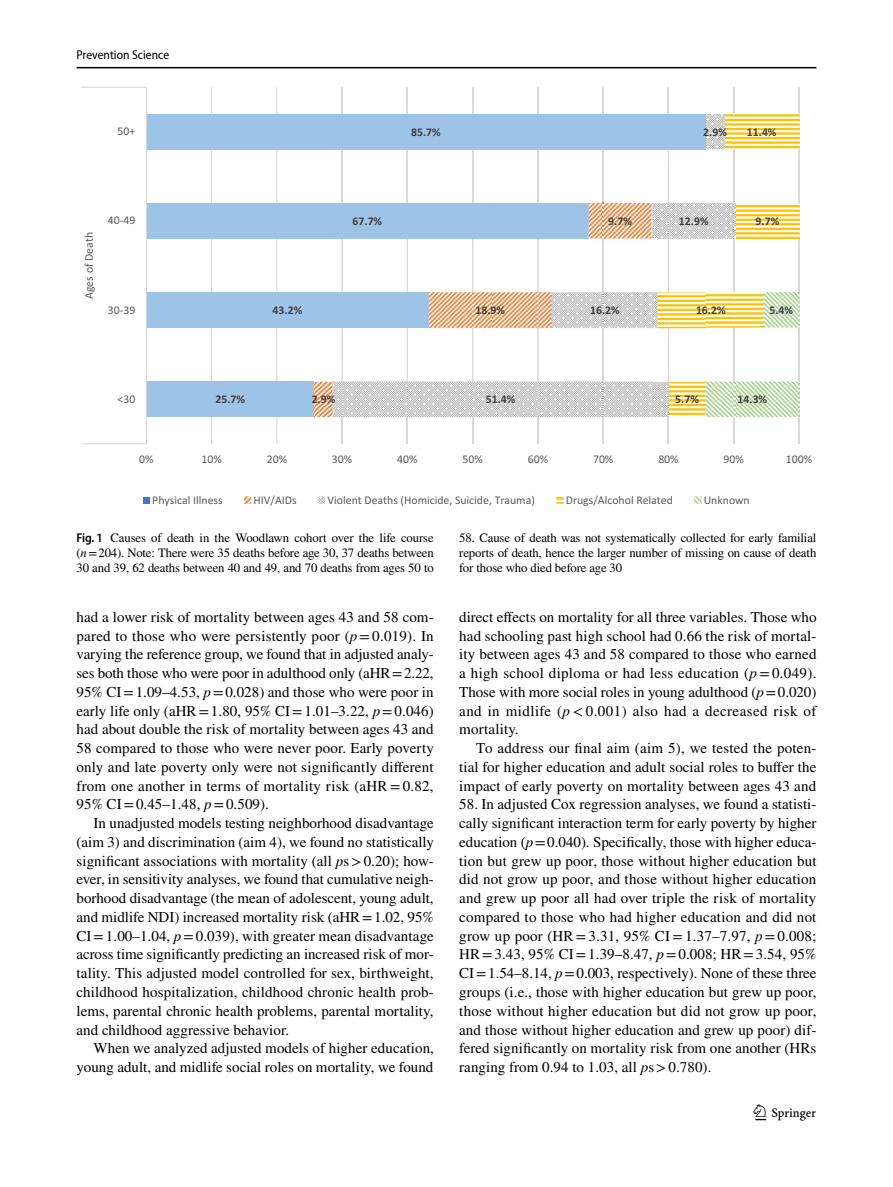
<style>
.page{position:relative;width:893px;height:1187px;background:#fff}
.page>*{position:absolute;margin:0;border:0;box-sizing:border-box;transform-origin:0 0}
.t1{font:22.5px "Springnew Regular 3";color:#000}
.t2{font:15px/18.8px "STIX";letter-spacing:.005em;color:#000;text-align:justify}
.t3{font:12.75px/15px "STIX";letter-spacing:-.01em;color:#000;text-align:justify}
.t4{font:semi-condensed 12.75px "Myriad Pro";color:#000}
.t5{font:11.7px "Calibri";color:#595959}
.t6{font:700 11.7px "Calibri";color:#404040}
.s1{font-family:"Myriad Pro";font-weight:600;font-stretch:semi-condensed}
.s2{font-style:italic}
</style>
<div class="page">
<hr style="left:77px;top:67px;width:739px;height:1px;background:#000">
<hr style="left:211px;top:87px;width:1px;height:357px;background:#d9d9d9">
<hr style="left:276px;top:87px;width:1px;height:357px;background:#d9d9d9">
<hr style="left:342px;top:87px;width:1px;height:357px;background:#d9d9d9">
<hr style="left:407px;top:87px;width:1px;height:357px;background:#d9d9d9">
<hr style="left:472px;top:87px;width:1px;height:357px;background:#d9d9d9">
<hr style="left:537px;top:87px;width:1px;height:357px;background:#d9d9d9">
<hr style="left:603px;top:87px;width:1px;height:357px;background:#d9d9d9">
<hr style="left:668px;top:87px;width:1px;height:357px;background:#d9d9d9">
<hr style="left:733px;top:87px;width:1px;height:357px;background:#d9d9d9">
<hr style="left:798px;top:87px;width:2px;height:357px;background:#d9d9d9">
<div style="left:146px;top:381px;width:168px;height:36px;background:#9dc3e6"></div>
<div style="left:146px;top:292px;width:283px;height:36px;background:#9dc3e6"></div>
<div style="left:146px;top:203px;width:442px;height:36px;background:#9dc3e6"></div>
<div style="left:146px;top:114px;width:560px;height:36px;background:#9dc3e6"></div>
<img style="left:315px;top:203px;width:296px;height:214px">
<img style="left:314px;top:381px;width:1px;height:36px">
<img style="left:315px;top:292px;width:114px;height:36px">
<img style="left:315px;top:203px;width:273px;height:36px">
<img style="left:341px;top:149px;width:317px;height:54px">
<img style="left:611px;top:203px;width:47px;height:214px">
<img style="left:342px;top:150px;width:1px;height:267px">
<img style="left:407px;top:150px;width:1px;height:267px">
<img style="left:472px;top:150px;width:1px;height:267px">
<img style="left:537px;top:150px;width:1px;height:267px">
<img style="left:603px;top:150px;width:1px;height:267px">
<img style="left:736px;top:114px;width:63px;height:126px">
<img style="left:658px;top:114px;width:78px;height:303px">
<img style="left:668px;top:150px;width:1px;height:267px">
<img style="left:733px;top:114px;width:1px;height:178px">
<img style="left:658px;top:114px;width:48px;height:36px">
<img style="left:736px;top:292px;width:63px;height:125px">
<img style="left:706px;top:292px;width:30px;height:125px">
<hr style="left:146px;top:87px;width:1px;height:357px;background:#d9d9d9">
<hr style="left:107px;top:443px;width:39px;height:1px;background:#d9d9d9">
<hr style="left:107px;top:87px;width:39px;height:1px;background:#d9d9d9">
<svg style="left:81px;top:443px;width:26px;height:1px"></svg>
<svg style="left:81px;top:87px;width:26px;height:1px"></svg>
<div style="left:143px;top:497px;width:7px;height:6px;background:#4472c4"></div>
<svg style="left:244px;top:497px;width:7px;height:6px"></svg>
<svg style="left:318px;top:497px;width:7px;height:6px"></svg>
<svg style="left:556px;top:497px;width:7px;height:6px"></svg>
<svg style="left:694px;top:497px;width:7px;height:6px"></svg>
<p class="t4" style="left:77px;top:48px;width:94px">Prevention Science</p>
<p class="t5" style="left:118px;top:123px;width:19px">50+</p>
<p class="t5" style="left:81px;top:299px;width:68px;rotate:-90deg">Ages of Death</p>
<p class="t5" style="left:108px;top:212px;width:29px">40-49</p>
<p class="t5" style="left:108px;top:301px;width:29px">30-39</p>
<p class="t5" style="left:118px;top:390px;width:19px">&lt;30</p>
<p class="t6" style="left:411px;top:124px;width:31px">85.7%</p>
<p class="t6" style="left:353px;top:213px;width:31px">67.7%</p>
<p class="t6" style="left:273px;top:302px;width:31px">43.2%</p>
<p class="t6" style="left:215px;top:391px;width:31px">25.7%</p>
<p class="t6" style="left:312px;top:391px;width:25px">2.9%</p>
<p class="t6" style="left:475px;top:302px;width:31px">18.9%</p>
<p class="t6" style="left:486px;top:391px;width:31px">51.4%</p>
<p class="t6" style="left:608px;top:213px;width:25px">9.7%</p>
<p class="t6" style="left:590px;top:302px;width:31px">16.2%</p>
<p class="t6" style="left:703px;top:124px;width:25px">2.9%</p>
<p class="t6" style="left:747px;top:124px;width:31px">11.4%</p>
<p class="t6" style="left:679px;top:213px;width:31px">12.9%</p>
<p class="t6" style="left:756px;top:213px;width:25px">9.7%</p>
<p class="t6" style="left:696px;top:302px;width:31px">16.2%</p>
<p class="t6" style="left:769px;top:302px;width:25px">5.4%</p>
<p class="t6" style="left:675px;top:391px;width:25px">5.7%</p>
<p class="t6" style="left:738px;top:391px;width:31px">14.3%</p>
<p class="t5" style="left:139px;top:450px;width:16px">0%</p>
<p class="t5" style="left:201px;top:450px;width:22px">10%</p>
<p class="t5" style="left:267px;top:450px;width:22px">20%</p>
<p class="t5" style="left:332px;top:450px;width:22px">30%</p>
<p class="t5" style="left:397px;top:450px;width:22px">40%</p>
<p class="t5" style="left:462px;top:450px;width:22px">50%</p>
<p class="t5" style="left:528px;top:450px;width:22px">60%</p>
<p class="t5" style="left:593px;top:450px;width:22px">70%</p>
<p class="t5" style="left:658px;top:450px;width:22px">80%</p>
<p class="t5" style="left:724px;top:450px;width:22px">90%</p>
<p class="t5" style="left:786px;top:450px;width:28px">100%</p>
<p class="t5" style="left:152px;top:491px;width:72px">Physical Illness</p>
<p class="t5" style="left:254px;top:491px;width:45px">HIV/AIDs</p>
<p class="t5" style="left:328px;top:491px;width:209px">Violent Deaths (Homicide, Suicide, Trauma)</p>
<p class="t5" style="left:566px;top:491px;width:109px">Drugs/Alcohol Related</p>
<p class="t5" style="left:704px;top:491px;width:48px">Unknown</p>
<p class="t3" style="left:77px;top:531px;width:359px"><span class="s1">Fig. 1</span> Causes of death in the Woodlawn cohort over the life course (<span class="s2">n</span>=204). Note: There were 35 deaths before age 30, 37 deaths between 30 and 39, 62 deaths between 40 and 49, and 70 deaths from ages 50 to</p>
<p class="t3" style="left:459px;top:531px;width:359px">58. Cause of death was not systematically collected for early familial reports of death, hence the larger number of missing on cause of death for those who died before age 30</p>
<p class="t2" style="left:77px;top:608px;width:359px">had a lower risk of mortality between ages 43 and 58 com&shy;pared to those who were persistently poor (<span class="s2">p</span>=0.019). In varying the reference group, we found that in adjusted analy&shy;ses both those who were poor in adulthood only (aHR=2.22, 95% CI=1.09–4.53, <span class="s2">p</span>=0.028) and those who were poor in early life only (aHR=1.80, 95% CI=1.01–3.22, <span class="s2">p</span>=0.046) had about double the risk of mortality between ages 43 and 58 compared to those who were never poor. Early poverty only and late poverty only were not significantly different from one another in terms of mortality risk (aHR=0.82, 95% CI=0.45–1.48, <span class="s2">p</span>=0.509).</p>
<p class="t2" style="left:77px;top:814px;width:359px;text-indent:17px">In unadjusted models testing neighborhood disadvantage (aim 3) and discrimination (aim 4), we found no statistically significant associations with mortality (all <span class="s2">p</span>s&gt;0.20); how&shy;ever, in sensitivity analyses, we found that cumulative neigh&shy;borhood disadvantage (the mean of adolescent, young adult, and midlife NDI) increased mortality risk (aHR=1.02, 95% CI=1.00–1.04, <span class="s2">p</span>=0.039), with greater mean disadvantage across time significantly predicting an increased risk of mor&shy;tality. This adjusted model controlled for sex, birthweight, childhood hospitalization, childhood chronic health prob&shy;lems, parental chronic health problems, parental mortality, and childhood aggressive behavior.</p>
<p class="t2" style="left:77px;top:1039px;width:359px;text-align:right">When we analyzed adjusted models of higher education, young adult, and midlife social roles on mortality, we found</p>
<p class="t2" style="left:459px;top:608px;width:359px">direct effects on mortality for all three variables. Those who had schooling past high school had 0.66 the risk of mortal&shy;ity between ages 43 and 58 compared to those who earned a high school diploma or had less education (<span class="s2">p</span>=0.049).<br>Those with more social roles in young adulthood (<span class="s2">p</span>=0.020) and in midlife (<span class="s2">p</span> &lt; 0.001) also had a decreased risk of mortality.</p>
<p class="t2" style="left:459px;top:739px;width:359px;text-indent:17px">To address our final aim (aim 5), we tested the poten&shy;tial for higher education and adult social roles to buffer the impact of early poverty on mortality between ages 43 and</p>
<p class="t2" style="left:459px;top:796px;width:359px">58. In adjusted Cox regression analyses, we found a statisti&shy;cally significant interaction term for early poverty by higher education (<span class="s2">p</span>=0.040). Specifically, those with higher educa&shy;tion but grew up poor, those without higher education but did not grow up poor, and those without higher education and grew up poor all had over triple the risk of mortality compared to those who had higher education and did not grow up poor (HR=3.31, 95% CI=1.37–7.97, <span class="s2">p</span>=0.008; HR=3.43, 95% CI=1.39–8.47, <span class="s2">p</span>=0.008; HR=3.54, 95% CI=1.54–8.14, <span class="s2">p</span>=0.003, respectively). None of these three groups (i.e., those with higher education but grew up poor, those without higher education but did not grow up poor, and those without higher education and grew up poor) dif&shy;fered significantly on mortality risk from one another (HRs ranging from 0.94 to 1.03, all <span class="s2">p</span>s&gt;0.780).</p>
<h1 class="t1" style="left:755px;top:1104px;width:62px">1 3</h1>
</div>
